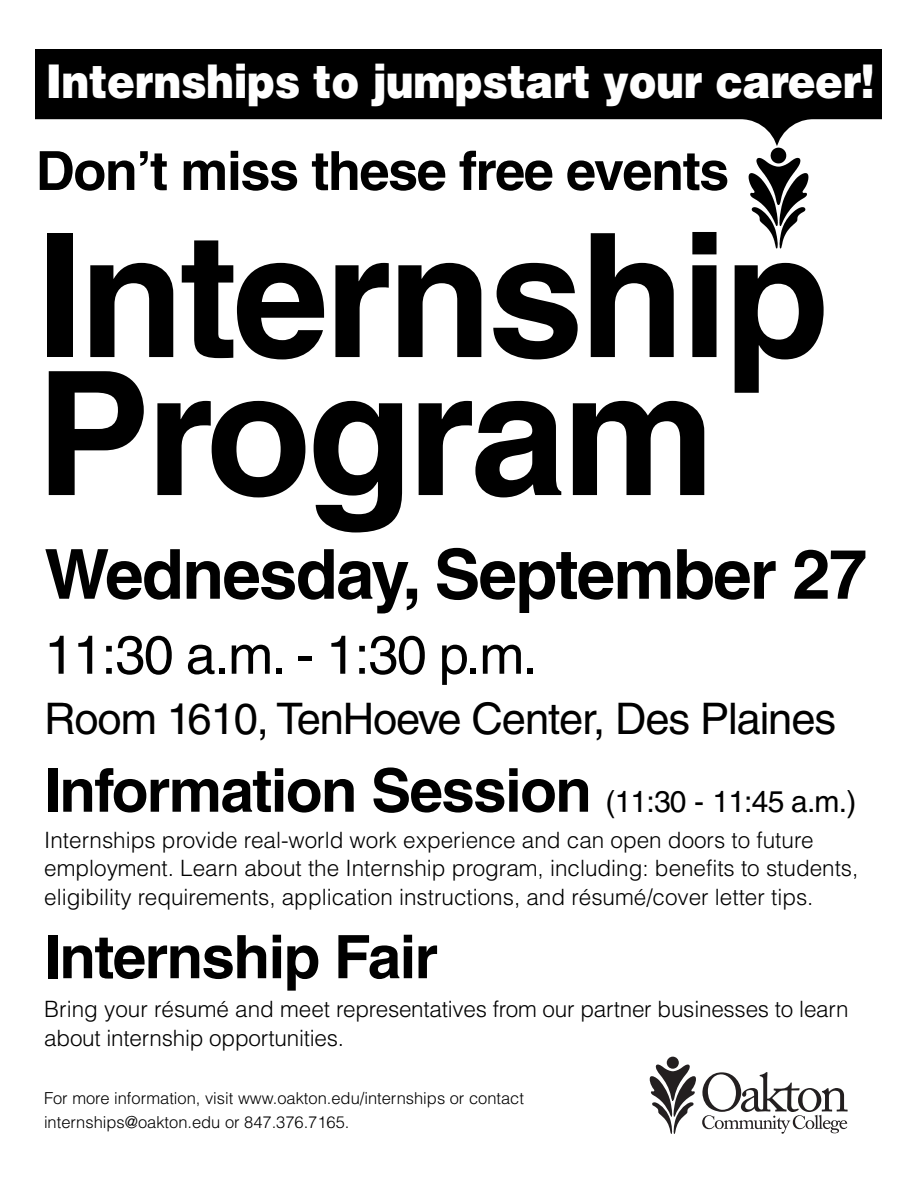
<style>
.page{position:relative;width:918px;height:1188px;background:#fff}
.page>*{position:absolute;margin:0;border:0;box-sizing:border-box;transform-origin:0 0}
.t1{font:700 172.5px/138px "Helvetica";letter-spacing:-.025em;color:#000}
.t2{font:700 69px "Helvetica";letter-spacing:-.025em;color:#000}
.t3{font:700 60px "Helvetica";letter-spacing:-.025em;color:#000}
.t4{font:700 54px "Helvetica";letter-spacing:-.025em;color:#000}
.t5{font:54px "Helvetica";color:#000}
.t6{font:900 46.5px "Helvetica";letter-spacing:-.01em;color:#fff;scale:.9 1}
.t7{font:43.5px "Helvetica";letter-spacing:-.025em;color:#000}
.t8{font:300 22.5px/28.5px "Helvetica";color:#000}
.t9{font:300 16.5px/24px "Helvetica";color:#000}
.s1{font-weight:400;font-size:30px}
</style>
<div class="page">
<div style="left:36px;top:49px;width:846px;height:104px;background:#000"></div>
<div style="left:35px;top:119px;width:740px;height:34px;background:#fff"></div>
<svg style="left:775px;top:119px;width:107px;height:34px;background:#e5e5e5"></svg>
<img style="left:746px;top:146px;width:64px;height:102px">
<div style="left:667px;top:1057px;width:12px;height:12px;background:#231f20;border-radius:50%"></div>
<svg style="left:650px;top:1064px;width:198px;height:70px"></svg>
<h3 class="t6" style="left:46px;top:54px;width:923px">Internships to jumpstart your career!</h3>
<h3 class="t4" style="left:36px;top:151px;width:695px">Don’t miss these free events</h3>
<h1 class="t1" style="left:36px;top:244px;width:795px">Internship<br>Program</h1>
<h2 class="t2" style="left:44px;top:549px;width:825px">Wednesday, September 27</h2>
<h3 class="t5" style="left:44px;top:635px;width:495px">11:30 a.m. - 1:30 p.m.</h3>
<h3 class="t7" style="left:44px;top:702px;width:793px">Room 1610, TenHoeve Center, Des Plaines</h3>
<h3 class="t3" style="left:44px;top:769px;width:814px">Information Session <span class="s1">(11:30 - 11:45 a.m.)</span></h3>
<p class="t8" style="left:44px;top:828px;width:816px">Internships provide real-world work experience and can open doors to future employment. Learn about the Internship program, including: benefits to students, eligibility requirements, application instructions, and résumé/cover letter tips.</p>
<h3 class="t3" style="left:44px;top:935px;width:395px">Internship Fair</h3>
<p class="t8" style="left:44px;top:997px;width:806px">Bring your résumé and meet representatives from our partner businesses to learn about internship opportunities.</p>
<p class="t9" style="left:44px;top:1087px;width:481px">For more information, visit www.oakton.edu/internships or contact internships@oakton.edu or 847.376.7165.</p>
</div>
